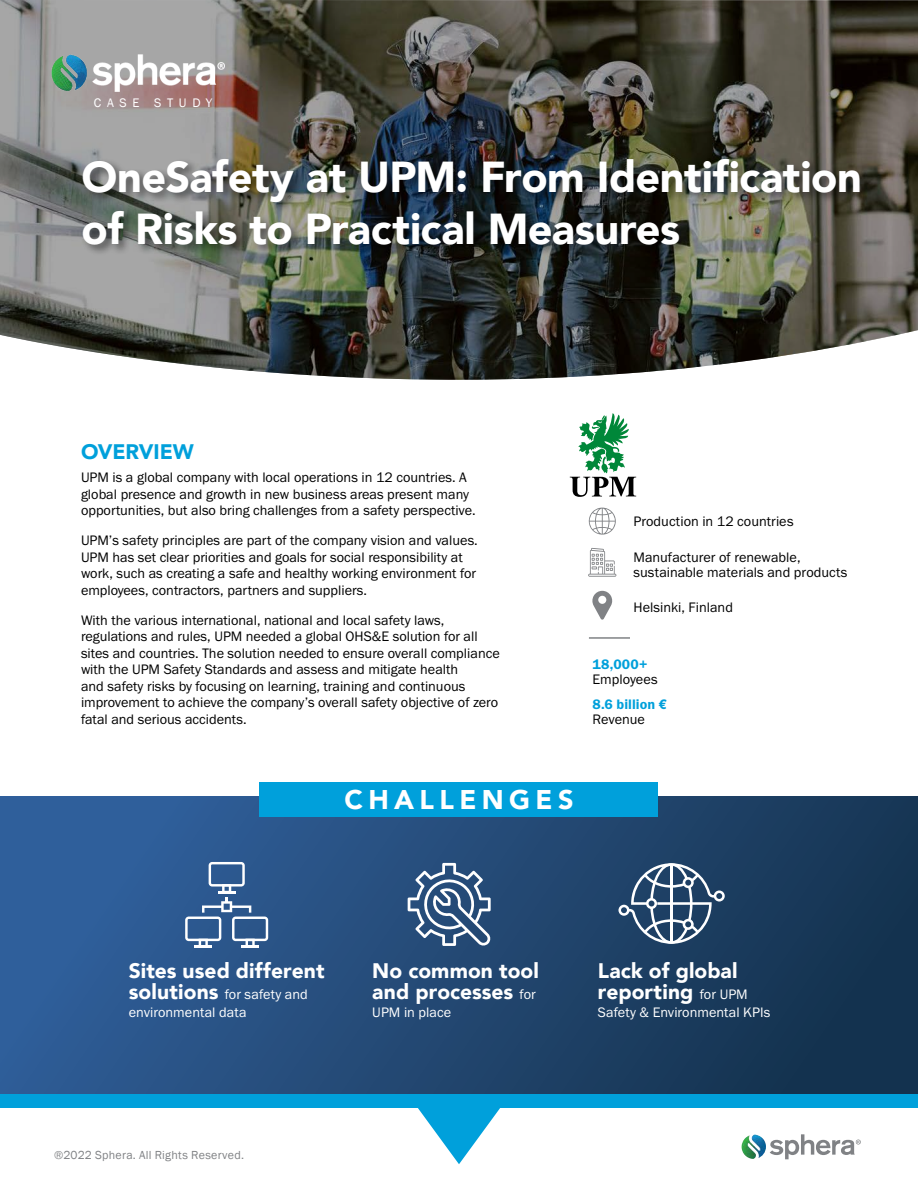
<style>
.page{position:relative;width:918px;height:1188px;background:#fff}
.page>*{position:absolute;margin:0;border:0;box-sizing:border-box;transform-origin:0 0}
.t1{font:900 43.2px/51.9px "Avenir";letter-spacing:-.01em;color:#fff}
.t2{font:900 27px "Avenir";letter-spacing:.2em;color:#fff}
.t3{font:900 21px/21px "Avenir";letter-spacing:.005em;color:#fff}
.t4{font:900 21px "Avenir";letter-spacing:-.005em;color:#00a0db}
.t5{font:14.25px/16.5px "Franklin Gothic URW Boo";color:#000}
.t6{font:14.25px/18px "Franklin Gothic URW Boo";letter-spacing:.005em;color:#fff}
.t7{font:14.25px/15px "Franklin Gothic URW Boo";letter-spacing:.005em;color:#000101}
.t8{font:14.25px "Franklin Gothic URW Dem";letter-spacing:.005em;color:#00a0db}
.t9{font:12.75px "Franklin Gothic";letter-spacing:.45em;color:#fff}
.t10{font:12px "Franklin Gothic";letter-spacing:.02em;color:#808285}
.s1{font-family:"Avenir";font-weight:900;font-size:21px}
.s2{font-family:"Franklin Gothic URW Boo";font-weight:400;font-size:14.25px}
</style>
<div class="page">
<img style="left:0;top:0;width:918px;height:380px">
<img style="left:51px;top:55px;width:182px;height:42px">
<div style="left:80px;top:156px;width:792px;height:101px;background:#000;opacity:.5"></div>
<svg style="left:770px;top:1134px;width:91px;height:25px"></svg>
<img style="left:742px;top:1135px;width:24px;height:24px">
<svg style="left:592px;top:591px;width:21px;height:29px"></svg>
<svg style="left:588px;top:548px;width:28px;height:29px"></svg>
<svg style="left:588px;top:508px;width:28px;height:27px"></svg>
<svg style="left:570px;top:413px;width:66px;height:84px"></svg>
<hr style="left:589px;top:637px;width:41px;height:2px;background:#808285">
<div style="left:0;top:797px;width:918px;height:298px;background:linear-gradient(to right,#32619e,#14314c)"></div>
<div style="left:260px;top:782px;width:398px;height:34px;background:#00a0db"></div>
<div style="left:0;top:1095px;width:918px;height:13px;background:#00a0db"></div>
<svg style="left:418px;top:1108px;width:82px;height:56px"></svg>
<svg style="left:408px;top:863px;width:83px;height:83px"></svg>
<svg style="left:618px;top:863px;width:107px;height:81px"></svg>
<svg style="left:185px;top:862px;width:83px;height:86px;background:#4f74a0"></svg>
<p class="t9" style="left:94px;top:95px;width:120px">CASE STUDY</p>
<h1 class="t1" style="left:82px;top:150px;width:782px">OneSafety at UPM: From Identification of Risks to Practical Measures</h1>
<h3 class="t4" style="left:81px;top:434px;width:114px">OVERVIEW</h3>
<p class="t5" style="left:81px;top:469px;width:396px">UPM is a global company with local operations in 12 countries. A global presence and growth in new business areas present many opportunities, but also bring challenges from a safety perspective.</p>
<p class="t5" style="left:81px;top:532px;width:398px">UPM’s safety principles are part of the company vision and values.<br>UPM has set clear priorities and goals for social responsibility at work, such as creating a safe and healthy working environment for employees, contractors, partners and suppliers.</p>
<p class="t5" style="left:81px;top:611px;width:420px">With the various international, national and local safety laws, regulations and rules, UPM needed a global OHS&amp;E solution for all sites and countries. The solution needed to ensure overall compliance with the UPM Safety Standards and assess and mitigate health<br>and safety risks by focusing on learning, training and continuous improvement to achieve the company’s overall safety objective of zero fatal and serious accidents.</p>
<p class="t5" style="left:633px;top:513px;width:162px">Production in 12 countries</p>
<p class="t7" style="left:633px;top:549px;width:216px">Manufacturer of renewable, sustainable materials and products</p>
<p class="t5" style="left:633px;top:599px;width:101px">Helsinki, Finland</p>
<p class="t8" style="left:592px;top:656px;width:56px">18,000+</p>
<p class="t5" style="left:592px;top:671px;width:67px">Employees</p>
<p class="t8" style="left:592px;top:695px;width:76px">8.6 billion €</p>
<p class="t5" style="left:592px;top:711px;width:54px">Revenue</p>
<h2 class="t2" style="left:344px;top:776px;width:231px">CHALLENGES</h2>
<h3 class="t3" style="left:129px;top:959px;width:197px">Sites used different</h3>
<p class="t6" style="left:129px;top:985px;width:181px"><span class="s1">solutions</span> for safety and environmental data</p>
<h3 class="t3" style="left:372px;top:959px;width:168px">No common tool and processes <span class="s2">for</span></h3>
<p class="t6" style="left:372px;top:1003px;width:81px">UPM in place</p>
<p class="t10" style="left:54px;top:1148px;width:192px">®2022 Sphera. All Rights Reserved.</p>
<h3 class="t3" style="left:598px;top:959px;width:152px">Lack of global reporting <span class="s2">for UPM</span></h3>
<p class="t6" style="left:598px;top:1003px;width:174px">Safety &amp; Environmental KPIs</p>
</div>
